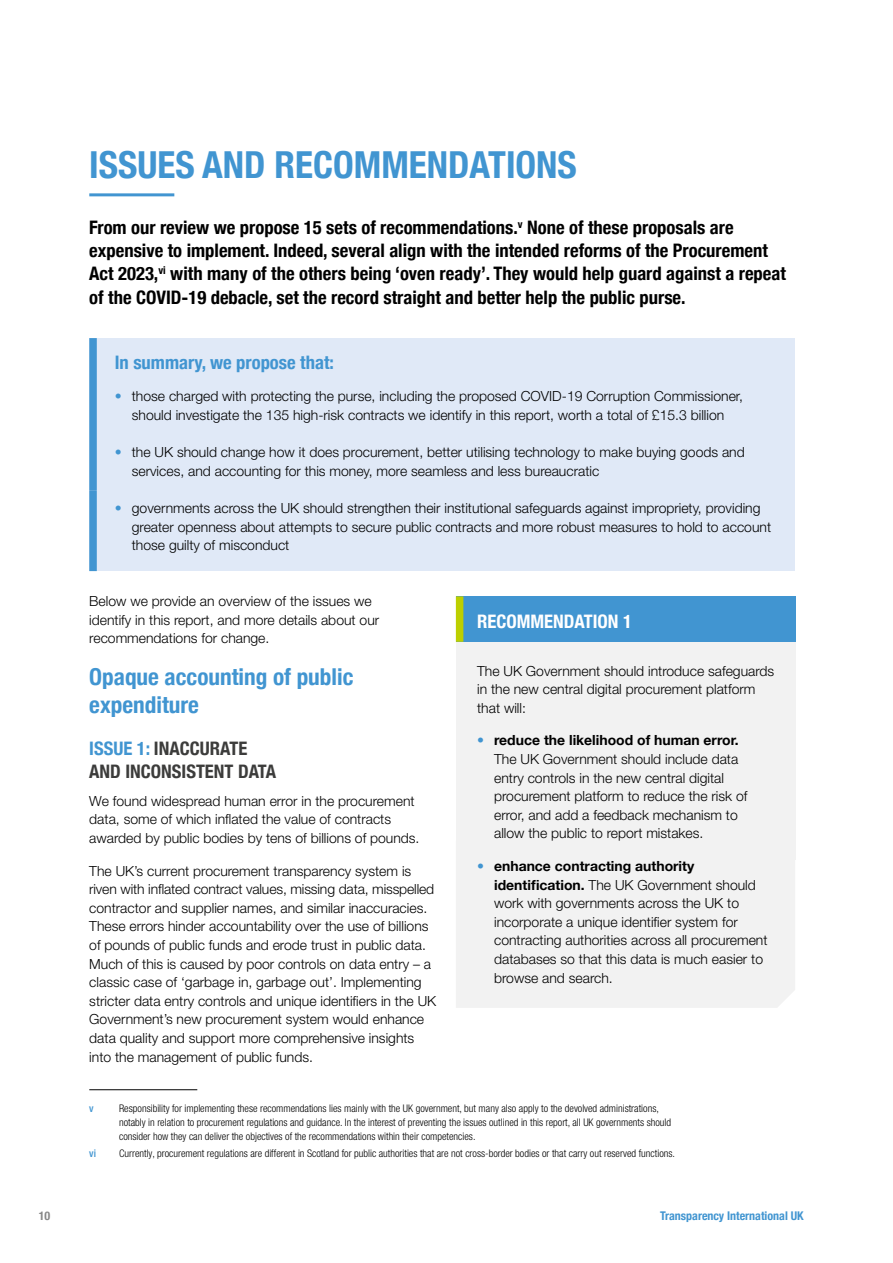
<style>
.page{position:relative;width:893px;height:1263px;background:#fff}
.page>*{position:absolute;margin:0;border:0;box-sizing:border-box;transform-origin:0 0}
.t1{font:700 condensed 37.2px "Helvetica Neue";color:#4195d1}
.t2{font:700 condensed 23.25px/27.9px "Helvetica Neue";color:#4195d1}
.t3{font:700 condensed 18.6px/23.2px "Helvetica Neue";color:#000}
.t4{font:700 condensed 18.6px/23.2px "Helvetica Neue";color:#3c3c3b}
.t5{font:700 condensed 18.6px "Helvetica Neue";color:#4195d1}
.t6{font:700 condensed 18.6px "Helvetica Neue";color:#fff}
.t7{font:300 13.95px/18.6px "Helvetica Neue LT Std";color:#000}
.t8{font:700 13.95px "Helvetica Neue";color:#000}
.t9{font:700 condensed 12px "Helvetica Neue";color:#4195d1}
.t10{font:700 condensed 12px "Helvetica Neue";color:#878787}
.t11{font:300 condensed 10.5px/14px "Helvetica Neue LT Pro";color:#000}
.t12{font:500 condensed 10.5px "Helvetica Neue LT Pro";color:#4195d1}
.s1{color:#4195d1}
.s2{font-family:"Helvetica Neue LT Std";font-weight:300;color:#4195d1}
.s3{font-family:"Helvetica Neue";font-weight:700}
</style>
<div class="page">
<hr style="left:89px;top:193px;width:85px;height:3px;background:#4195d1">
<div style="left:89px;top:338px;width:706px;height:154px;background:#e0e9f7"></div>
<div style="left:89px;top:338px;width:8px;height:154px;background:#4195d1"></div>
<div style="left:89px;top:490px;width:706px;height:81px;background:#e0e9f7"></div>
<div style="left:89px;top:490px;width:8px;height:81px;background:#4195d1"></div>
<hr style="left:89px;top:1089px;width:108px;height:1px;background:#000">
<div style="left:456px;top:596px;width:339px;height:46px;background:#4195d1"></div>
<div style="left:456px;top:596px;width:7px;height:46px;background:#bccf00"></div>
<div style="left:456px;top:642px;width:339px;height:92px;background:#f2f2f2"></div>
<div style="left:456px;top:715px;width:339px;height:144px;background:#f2f2f2"></div>
<div style="left:456px;top:859px;width:339px;height:149px;background:#f2f2f2"></div>
<h1 class="t1" style="left:89px;top:134px;width:489px">ISSUES AND RECOMMENDATIONS</h1>
<p class="t3" style="left:89px;top:214px;width:698px">From our review we propose 15 sets of recommendations.<sup>v</sup> None of these proposals are expensive to implement. Indeed, several align with the intended reforms of the Procurement Act 2023,<sup>vi</sup> with many of the others being ‘oven ready’. They would help guard against a repeat of the COVID-19 debacle, set the record straight and better help the public purse.</p>
<h3 class="t5" style="left:115px;top:347px;width:221px">In summary, we propose that:</h3>
<p class="t7" style="left:115px;top:387px;width:630px;text-align:center"><span class="s1">•</span> those charged with protecting the purse, including the proposed COVID-19 Corruption Commissioner, should investigate the 135 high-risk contracts we identify in this report, worth a total of £15.3 billion</p>
<p class="t7" style="left:132px;top:442px;width:614px;text-indent:-17px"><span class="s1">•</span> the UK should change how it does procurement, better utilising technology to make buying goods and services, and accounting for this money, more seamless and less bureaucratic</p>
<p class="t7" style="left:132px;top:498px;width:641px;text-indent:-17px"><span class="s1">•</span> governments across the UK should strengthen their institutional safeguards against impropriety, providing greater openness about attempts to secure public contracts and more robust measures to hold to account those guilty of misconduct</p>
<p class="t7" style="left:89px;top:591px;width:291px">Below we provide an overview of the issues we identify in this report, and more details about our recommendations for change.</p>
<h2 class="t2" style="left:89px;top:661px;width:266px">Opaque accounting of public expenditure</h2>
<h3 class="t4" style="left:89px;top:735px;width:188px"><span class="s1">ISSUE 1:</span> INACCURATE<br>AND INCONSISTENT DATA</h3>
<p class="t7" style="left:89px;top:791px;width:332px">We found widespread human error in the procurement data, some of which inflated the value of contracts awarded by public bodies by tens of billions of pounds.</p>
<p class="t7" style="left:89px;top:861px;width:348px">The UK’s current procurement transparency system is riven with inflated contract values, missing data, misspelled contractor and supplier names, and similar inaccuracies.<br>These errors hinder accountability over the use of billions of pounds of public funds and erode trust in public data.<br>Much of this is caused by poor controls on data entry – a classic case of ‘garbage in, garbage out’. Implementing stricter data entry controls and unique identifiers in the UK Government’s new procurement system would enhance data quality and support more comprehensive insights into the management of public funds.</p>
<h3 class="t6" style="left:477px;top:606px;width:156px">RECOMMENDATION 1</h3>
<p class="t7" style="left:477px;top:661px;width:299px">The UK Government should introduce safeguards in the new central digital procurement platform that will:</p>
<p class="t8" style="left:477px;top:729px;width:263px"><span class="s2">•</span> reduce the likelihood of human error.</p>
<p class="t7" style="left:494px;top:749px;width:255px">The UK Government should include data entry controls in the new central digital procurement platform to reduce the risk of error, and add a feedback mechanism to allow the public to report mistakes.</p>
<p class="t8" style="left:477px;top:855px;width:219px"><span class="s2">•</span> enhance contracting authority</p>
<p class="t7" style="left:494px;top:875px;width:275px"><span class="s3">identification.</span> The UK Government should work with governments across the UK to incorporate a unique identifier system for contracting authorities across all procurement databases so that this data is much easier to browse and search.</p>
<p class="t12" style="left:89px;top:1102px;width:6px">v</p>
<p class="t11" style="left:119px;top:1101px;width:554px">Responsibility for implementing these recommendations lies mainly with the UK government, but many also apply to the devolved administrations, notably in relation to procurement regulations and guidance. In the interest of preventing the issues outlined in this report, all UK governments should consider how they can deliver the objectives of the recommendations within their competencies.</p>
<p class="t12" style="left:89px;top:1146px;width:8px">vi</p>
<p class="t11" style="left:119px;top:1146px;width:557px">Currently, procurement regulations are different in Scotland for public authorities that are not cross-border bodies or that carry out reserved functions.</p>
<p class="t10" style="left:39px;top:1206px;width:13px">10</p>
<p class="t9" style="left:660px;top:1206px;width:145px">Transparency International UK</p>
</div>
